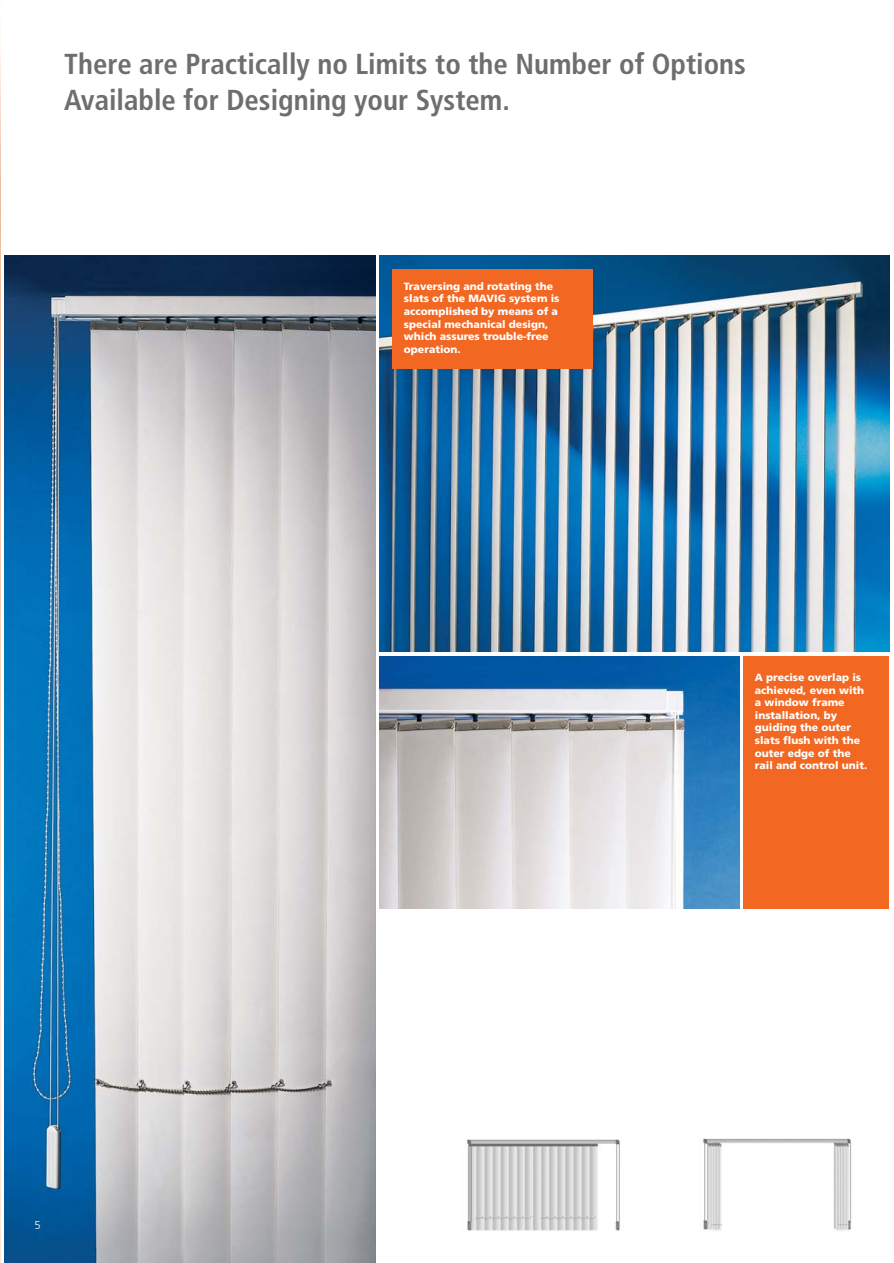
<style>
.page{position:relative;width:894px;height:1263px;background:#fff}
.page>*{position:absolute;margin:0;border:0;box-sizing:border-box;transform-origin:0 0}
.t1{font:700 condensed 28.8px/36.2px "Frutiger";color:#6d6e70}
.t2{font:300 11.25px "Frutiger";color:#fff}
.t3{font:900 10.5px/12.6px "Frutiger";color:#fff}
</style>
<div class="page">
<img style="left:0;top:31px;width:1px;height:1232px">
<img style="left:5px;top:256px;width:371px;height:1007px">
<img style="left:380px;top:256px;width:509px;height:396px">
<div style="left:393px;top:269px;width:200px;height:100px;background:#f26722"></div>
<img style="left:380px;top:656px;width:359px;height:253px">
<div style="left:744px;top:656px;width:145px;height:253px;background:#f26722"></div>
<img style="left:467px;top:1139px;width:153px;height:92px">
<img style="left:703px;top:1138px;width:149px;height:93px">
<h1 class="t1" style="left:64px;top:48px;width:683px">There are Practically no Limits to the Number of Options<br>Available for Designing your System.</h1>
<p class="t3" style="left:404px;top:281px;width:157px">Traversing and rotating the slats of the MAVIG system is accomplished by means of a special mechanical design, which assures trouble-free operation.</p>
<p class="t3" style="left:755px;top:672px;width:114px">A precise overlap is achieved, even with a window frame installation, by guiding the outer slats flush with the outer edge of the rail and control unit.</p>
<p class="t2" style="left:34px;top:1221px;width:8px">5</p>
</div>
